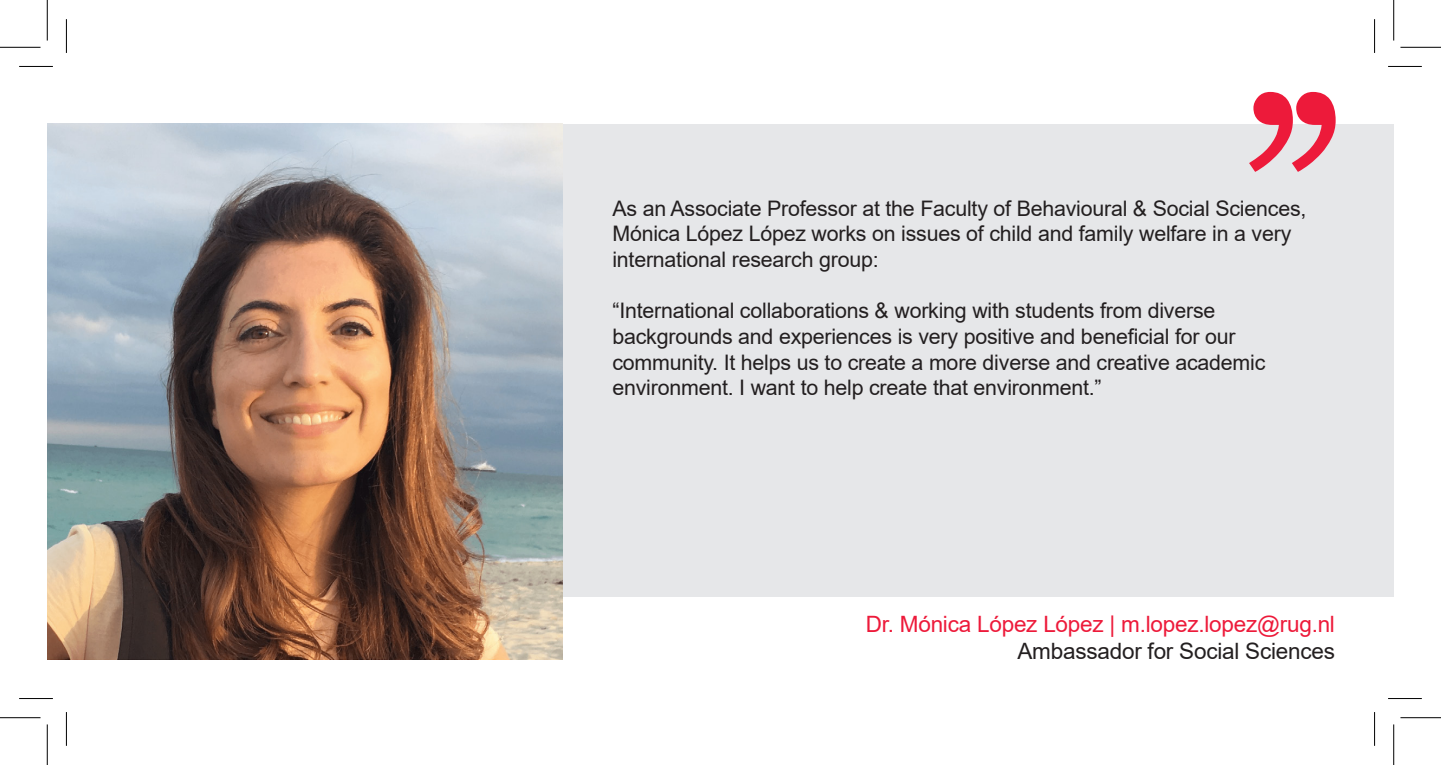
<style>
.page{position:relative;width:1441px;height:765px;background:#fff}
.page>*{position:absolute;margin:0;border:0;box-sizing:border-box;transform-origin:0 0}
.t1{font:270px "Georgia";color:#ed1a3a}
.t2{font:22.5px "Arial";letter-spacing:-.01em;color:#ed1a3a}
.t3{font:22.5px "Arial";letter-spacing:-.01em;color:#231f20}
.t4{font:21.38px/25.7px "Arial";letter-spacing:-.01em;color:#231f20}
</style>
<div class="page">
<div style="left:47px;top:124px;width:1346px;height:472px;background:#e6e7e9"></div>
<img style="left:47px;top:124px;width:516px;height:535px">
<hr style="left:19px;top:66px;width:34px;height:1px;background:#000">
<hr style="left:1387px;top:66px;width:34px;height:1px;background:#000">
<hr style="left:19px;top:697px;width:34px;height:1px;background:#000">
<hr style="left:1387px;top:697px;width:34px;height:1px;background:#000">
<hr style="left:66px;top:19px;width:1px;height:34px;background:#000">
<hr style="left:66px;top:711px;width:1px;height:34px;background:#000">
<hr style="left:1373px;top:19px;width:1px;height:34px;background:#000">
<hr style="left:1373px;top:711px;width:1px;height:34px;background:#000">
<hr style="left:0;top:47px;width:40px;height:1px;background:#000">
<hr style="left:1400px;top:47px;width:40px;height:1px;background:#000">
<hr style="left:0;top:717px;width:40px;height:1px;background:#000">
<hr style="left:1400px;top:717px;width:40px;height:1px;background:#000">
<hr style="left:47px;top:0;width:1px;height:41px;background:#000">
<hr style="left:47px;top:724px;width:1px;height:40px;background:#000">
<hr style="left:1393px;top:0;width:1px;height:41px;background:#000">
<hr style="left:1393px;top:724px;width:1px;height:40px;background:#000">
<p class="t1" style="left:1236px;top:-131px;width:117px">,,</p>
<p class="t4" style="left:612px;top:195px;width:695px">As an Associate Professor at the Faculty of Behavioural &amp; Social Sciences,<br>Mónica López López works on issues of child and family welfare in a very international research group:</p>
<p class="t4" style="left:612px;top:298px;width:654px">“International collaborations &amp; working with students from diverse backgrounds and experiences is very positive and beneficial for our community. It helps us to create a more diverse and creative academic environment. I want to help create that environment.”</p>
<p class="t2" style="left:865px;top:608px;width:470px">Dr. Mónica López López | m.lopez.lopez@rug.nl</p>
<p class="t3" style="left:1017px;top:635px;width:319px">Ambassador for Social Sciences</p>
</div>
